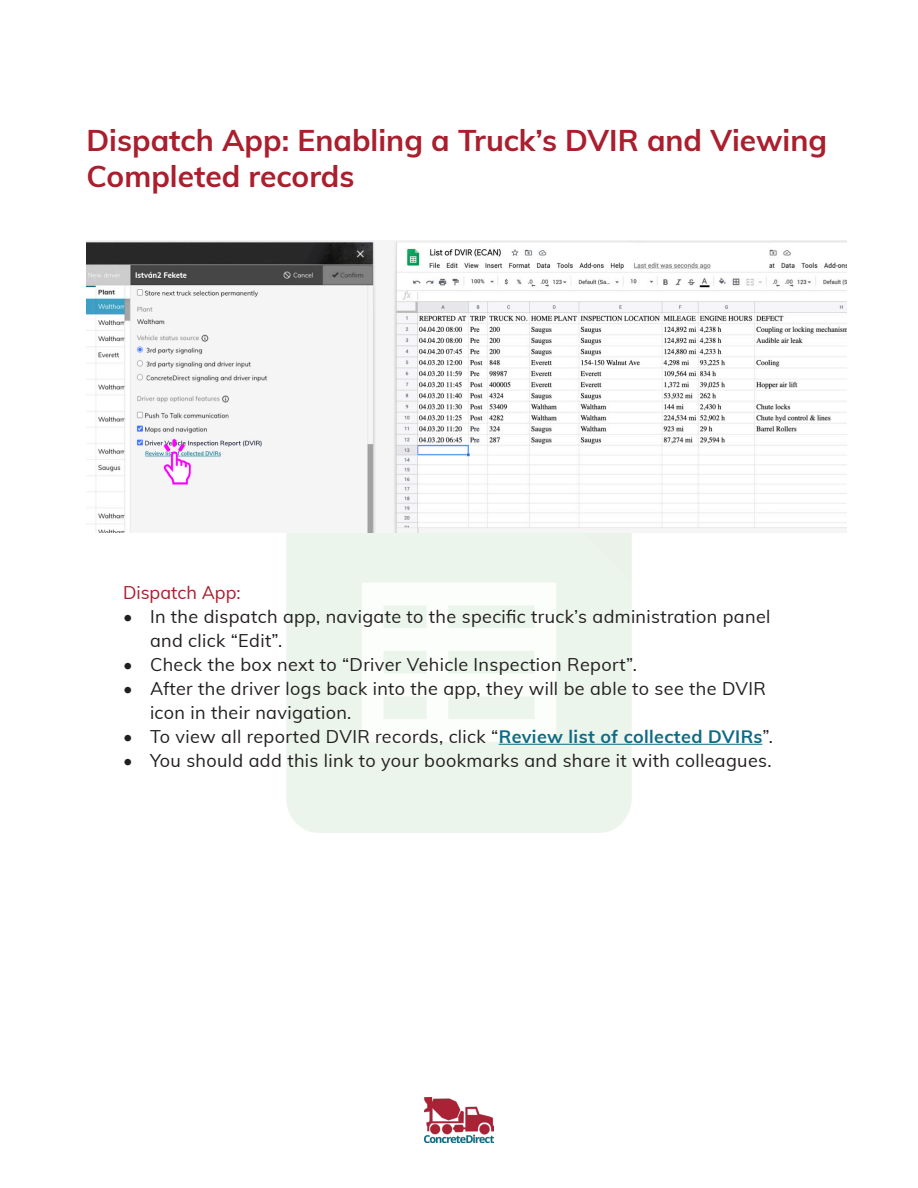
<style>
.page{position:relative;width:918px;height:1188px;background:#fff}
.page>*{position:absolute;margin:0;border:0;box-sizing:border-box;transform-origin:0 0}
.t1{font:700 30px "Muli";color:#aa1e2d}
.t2{font:18px/24px "Muli";letter-spacing:.02em;color:#231f20}
.t3{font:18px "Muli";color:#aa1e2d}
.s1{font-weight:700;color:#0f6b84}
</style>
<div class="page">
<hr style="left:499px;top:744px;width:263px;height:1px;background:#0f6b84">
<img style="left:86px;top:241px;width:761px;height:291px">
<img style="left:425px;top:1097px;width:68px;height:45px">
<p class="t1" style="left:86px;top:118px;width:742px">Dispatch App: Enabling a Truck’s DVIR and Viewing</p>
<p class="t1" style="left:86px;top:154px;width:270px">Completed records</p>
<p class="t3" style="left:123px;top:579px;width:119px">Dispatch App:</p>
<p class="t2" style="left:150px;top:604px;width:622px;text-indent:-27px">• In the dispatch app, navigate to the specific truck’s administration panel and click “Edit”.</p>
<p class="t2" style="left:123px;top:652px;width:515px">• Check the box next to “Driver Vehicle Inspection Report”.</p>
<p class="t2" style="left:150px;top:676px;width:617px;text-indent:-27px">• After the driver logs back into the app, they will be able to see the DVIR icon in their navigation.</p>
<p class="t2" style="left:123px;top:724px;width:652px">• To view all reported DVIR records, click “<span class="s1">Review list of collected DVIRs</span>”.</p>
<p class="t2" style="left:123px;top:748px;width:650px">• You should add this link to your bookmarks and share it with colleagues.</p>
</div>
